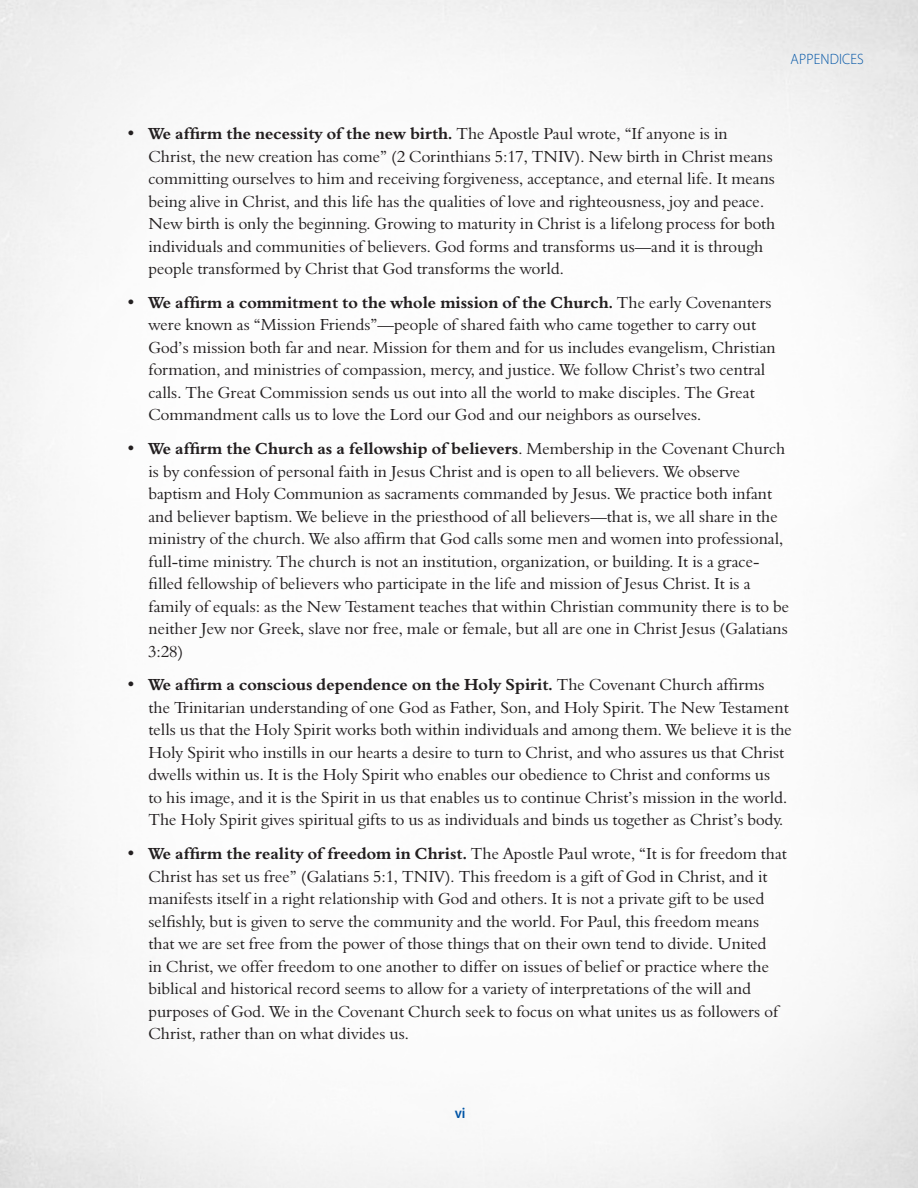
<style>
.page{position:relative;width:918px;height:1188px;background:#fff}
.page>*{position:absolute;margin:0;border:0;box-sizing:border-box;transform-origin:0 0}
.Bullets{font:16.5px/22.5px "Aldine 401 BT Roman A";color:#231f20}
.t1{font:300 15px "Myriad Pro";letter-spacing:.01em;color:#0054a6;scale:.95 1}
.t2{font:600 15px "Myriad Pro";color:#0054a6;scale:.95 1}
.s1{font-family:"Aldine 401 BT Bold A"}
</style>
<div class="page">
<p class="t1" style="left:791px;top:50px;width:79px">APPENDICES</p>
<p class="Bullets" style="left:148px;top:122px;width:628px;text-indent:-22px"><span class="s1">• We affirm the necessity of the new birth.</span> The Apostle Paul wrote, “If anyone is in Christ, the new creation has come” (2 Corinthians 5:17, TNIV). New birth in Christ means committing ourselves to him and receiving forgiveness, acceptance, and eternal life. It means being alive in Christ, and this life has the qualities of love and righteousness, joy and peace.<br>New birth is only the beginning. Growing to maturity in Christ is a lifelong process for both individuals and communities of believers. God forms and transforms us—and it is through people transformed by Christ that God transforms the world.</p>
<p class="Bullets" style="left:148px;top:291px;width:629px;text-indent:-22px"><span class="s1">• We affirm a commitment to the whole mission of the Church.</span> The early Covenanters were known as “Mission Friends”—people of shared faith who came together to carry out God’s mission both far and near. Mission for them and for us includes evangelism, Christian formation, and ministries of compassion, mercy, and justice. We follow Christ’s two central calls. The Great Commission sends us out into all the world to make disciples. The Great Commandment calls us to love the Lord our God and our neighbors as ourselves.</p>
<p class="Bullets" style="left:148px;top:437px;width:642px;text-indent:-22px"><span class="s1">• We affirm the Church as a fellowship of believers</span>. Membership in the Covenant Church is by confession of personal faith in Jesus Christ and is open to all believers. We observe baptism and Holy Communion as sacraments commanded by Jesus. We practice both infant and believer baptism. We believe in the priesthood of all believers—that is, we all share in the ministry of the church. We also affirm that God calls some men and women into professional, full-time ministry. The church is not an institution, organization, or building. It is a grace&shy;filled fellowship of believers who participate in the life and mission of Jesus Christ. It is a family of equals: as the New Testament teaches that within Christian community there is to be neither Jew nor Greek, slave nor free, male or female, but all are one in Christ Jesus (Galatians 3:28)</p>
<p class="Bullets" style="left:148px;top:673px;width:645px;text-indent:-22px"><span class="s1">• We affirm a conscious dependence on the Holy Spirit.</span> The Covenant Church affirms<br>the Trinitarian understanding of one God as Father, Son, and Holy Spirit. The New Testament tells us that the Holy Spirit works both within individuals and among them. We believe it is the Holy Spirit who instills in our hearts a desire to turn to Christ, and who assures us that Christ dwells within us. It is the Holy Spirit who enables our obedience to Christ and conforms us<br>to his image, and it is the Spirit in us that enables us to continue Christ’s mission in the world.<br>The Holy Spirit gives spiritual gifts to us as individuals and binds us together as Christ’s body.</p>
<p class="Bullets" style="left:148px;top:842px;width:640px;text-indent:-22px"><span class="s1">• We affirm the reality of freedom in Christ.</span> The Apostle Paul wrote, “It is for freedom that Christ has set us free” (Galatians 5:1, TNIV). This freedom is a gift of God in Christ, and it manifests itself in a right relationship with God and others. It is not a private gift to be used selfishly, but is given to serve the community and the world. For Paul, this freedom means that we are set free from the power of those things that on their own tend to divide. United<br>in Christ, we offer freedom to one another to differ on issues of belief or practice where the biblical and historical record seems to allow for a variety of interpretations of the will and purposes of God. We in the Covenant Church seek to focus on what unites us as followers of Christ, rather than on what divides us.</p>
<p class="t2" style="left:455px;top:1104px;width:13px">vi</p>
</div>
